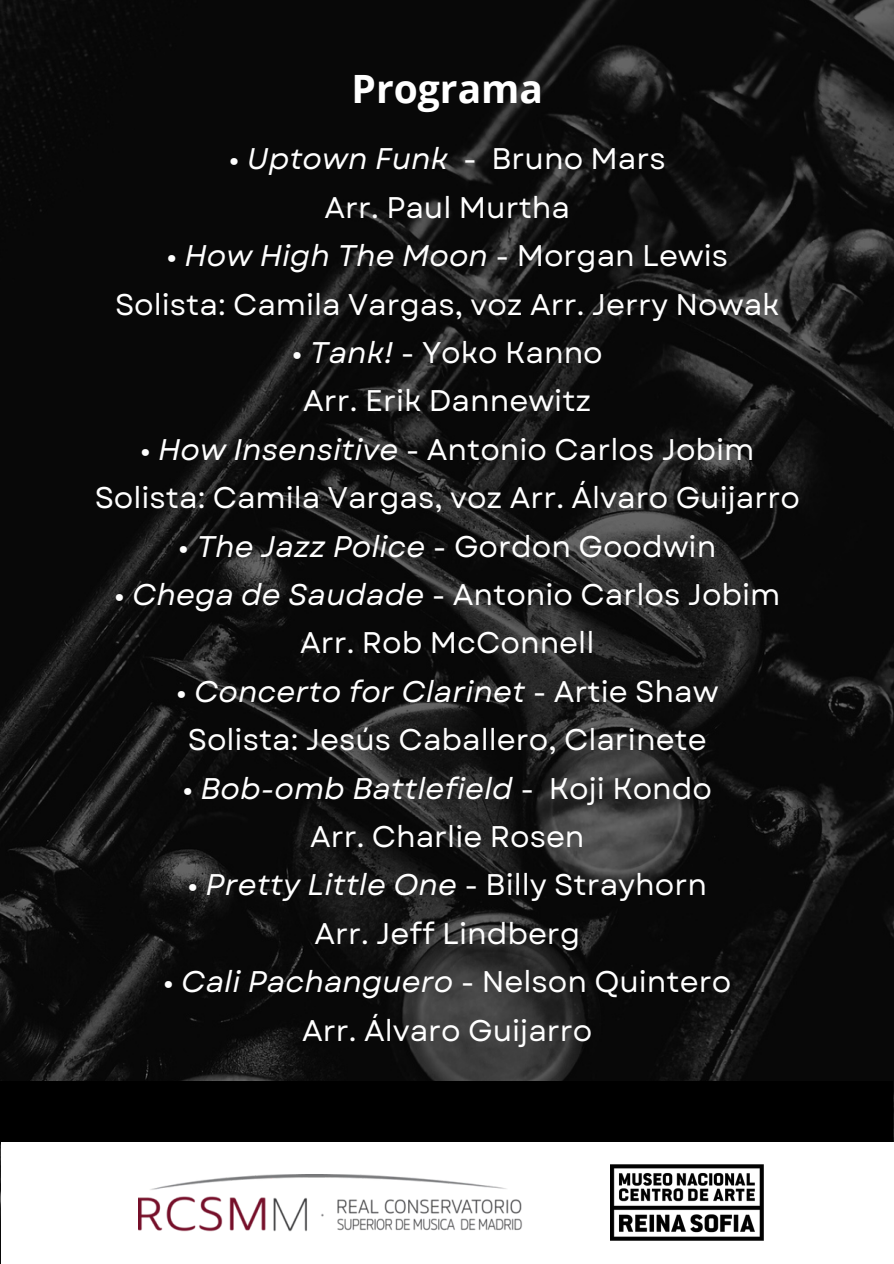
<style>
.page{position:relative;width:894px;height:1264px;background:#fff}
.page>*{position:absolute;margin:0;border:0;box-sizing:border-box;transform-origin:0 0}
.t1{font:700 39px "Open Sans";color:#fff}
.t2{font:29.85px "Garet";color:#fff}
.t3{font:italic 29.85px "Garet";color:#fff}
.s1{font-style:italic}
.s2{font-style:normal}
</style>
<div class="page">
<img style="left:0;top:0;width:893px;height:1263px">
<div style="left:1px;top:1141px;width:892px;height:122px;background:#fff"></div>
<div style="left:0;top:1080px;width:892px;height:61px;background:#000"></div>
<img style="left:138px;top:1174px;width:384px;height:58px">
<img style="left:610px;top:1164px;width:153px;height:76px">
<p class="t1" style="left:351px;top:61px;width:193px">Programa</p>
<p class="t2" style="left:229px;top:137px;width:438px">• <span class="s1">Uptown Funk</span> - Bruno Mars</p>
<p class="t2" style="left:324px;top:186px;width:247px">Arr. Paul Murtha</p>
<p class="t3" style="left:166px;top:234px;width:563px"><span class="s2">•</span> How High The Moon <span class="s2">- Morgan Lewis</span></p>
<p class="t2" style="left:115px;top:283px;width:666px">Solista: Camila Vargas, voz Arr. Jerry Nowak</p>
<p class="t2" style="left:292px;top:331px;width:312px">• <span class="s1">Tank!</span> - Yoko Kanno</p>
<p class="t2" style="left:303px;top:379px;width:289px">Arr. Erik Dannewitz</p>
<p class="t2" style="left:140px;top:428px;width:615px">• <span class="s1">How Insensitive</span> - Antonio Carlos Jobim</p>
<p class="t2" style="left:95px;top:476px;width:706px">Solista: Camila Vargas, voz Arr. Álvaro Guijarro</p>
<p class="t2" style="left:178px;top:524px;width:539px">• <span class="s1">The Jazz Police</span> - Gordon Goodwin</p>
<p class="t2" style="left:114px;top:573px;width:667px">• <span class="s1">Chega de Saudade</span> - Antonio Carlos Jobim</p>
<p class="t2" style="left:300px;top:621px;width:295px">Arr. Rob McConnell</p>
<p class="t3" style="left:176px;top:670px;width:544px"><span class="s2">•</span> Concerto for Clarinet <span class="s2">- Artie Shaw</span></p>
<p class="t2" style="left:188px;top:718px;width:520px">Solista: Jesús Caballero, Clarinete</p>
<p class="t3" style="left:182px;top:766px;width:531px"><span class="s2">•</span> Bob-omb Battlefield <span class="s2">- Koji Kondo</span></p>
<p class="t2" style="left:310px;top:815px;width:276px">Arr. Charlie Rosen</p>
<p class="t2" style="left:187px;top:863px;width:521px">• <span class="s1">Pretty Little One</span> - Billy Strayhorn</p>
<p class="t2" style="left:314px;top:911px;width:267px">Arr. Jeff Lindberg</p>
<p class="t2" style="left:163px;top:960px;width:569px">• <span class="s1">Cali Pachanguero</span> - Nelson Quintero</p>
<p class="t2" style="left:302px;top:1008px;width:291px">Arr. Álvaro Guijarro</p>
</div>
